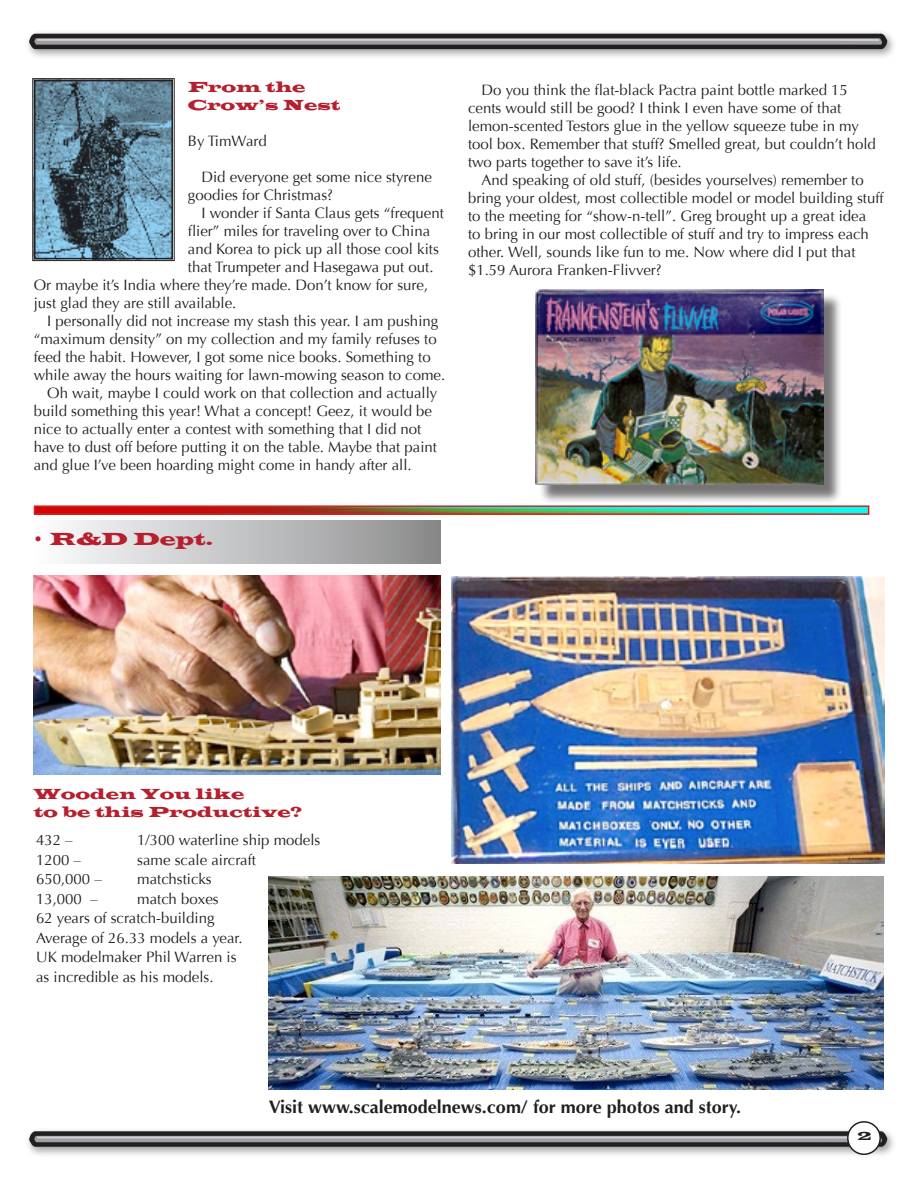
<style>
.page{position:relative;width:918px;height:1188px;background:#fff}
.page>*{position:absolute;margin:0;border:0;box-sizing:border-box;transform-origin:0 0}
.t1{font:700 18px "Optima";color:#231f20}
.t2{font:18px "Latin Wide";color:#b61f2d}
.t3{font:15px/18px "Optima";color:#231f20}
.t4{font:15px/18px "Latin Wide";color:#b61f2d}
.t5{font:12px "Latin Wide";color:#231f20}
</style>
<div class="page">
<div style="left:34px;top:521px;width:407px;height:43px;background:linear-gradient(to right,#fdfeff,#8b8b8c)"></div>
<img style="left:34px;top:576px;width:407px;height:199px">
<div style="left:24px;top:1127px;width:873px;height:31px;background:#231f20;opacity:.45"></div>
<div style="left:29px;top:1131px;width:858px;height:16px;background:linear-gradient(to right,#272324,#272324);border-radius:6px"></div>
<svg style="left:34px;top:1136px;width:848px;height:6px;background:#acadb0"></svg>
<div style="left:24px;top:29px;width:873px;height:31px;background:#231f20;opacity:.45"></div>
<div style="left:29px;top:34px;width:858px;height:15px;background:#231f20;border-radius:6px"></div>
<svg style="left:34px;top:38px;width:848px;height:7px;background:#9fa0a2"></svg>
<svg style="left:32px;top:78px;width:143px;height:183px;background:#5c7d90"></svg>
<div style="left:34px;top:80px;width:139px;height:179px;border:2px solid #231f20"></div>
<img style="left:37px;top:508px;width:829px;height:4px">
<div style="left:34px;top:505px;width:835px;height:10px;border:2px solid #d1232a"></div>
<div style="left:848px;top:1122px;width:32px;height:32px;background:#fff;border-radius:50%"></div>
<div style="left:847px;top:1121px;width:34px;height:34px;border:2px solid #231f20;border-radius:50%"></div>
<div style="left:538px;top:292px;width:304px;height:211px;background:#231f20;opacity:.62"></div>
<img style="left:536px;top:289px;width:288px;height:196px">
<img style="left:269px;top:877px;width:615px;height:213px">
<img style="left:452px;top:576px;width:432px;height:288px">
<p class="t4" style="left:188px;top:77px;width:154px">From the<br>Crow’s Nest</p>
<p class="t3" style="left:188px;top:132px;width:80px">By TimWard</p>
<p class="t3" style="left:188px;top:168px;width:245px;text-indent:14px">Did everyone get some nice styrene goodies for Christmas?</p>
<p class="t3" style="left:201px;top:204px;width:244px">I wonder if Santa Claus gets “frequent</p>
<p class="t3" style="left:188px;top:222px;width:244px">flier” miles for traveling over to China</p>
<p class="t3" style="left:188px;top:240px;width:252px">and Korea to pick up all those cool kits</p>
<p class="t3" style="left:188px;top:258px;width:247px">that Trumpeter and Hasegawa put out.</p>
<p class="t3" style="left:34px;top:276px;width:396px">Or maybe it’s India where they’re made. Don’t know for sure,</p>
<p class="t3" style="left:34px;top:294px;width:204px">just glad they are still available.</p>
<p class="t3" style="left:34px;top:312px;width:413px;text-indent:14px">I personally did not increase my stash this year. I am pushing “maximum density” on my collection and my family refuses to feed the habit. However, I got some nice books. Something to while away the hours waiting for lawn-mowing season to come.</p>
<p class="t3" style="left:34px;top:384px;width:405px;text-indent:14px">Oh wait, maybe I could work on that collection and actually build something this year! What a concept! Geez, it would be nice to actually enter a contest with something that I did not have to dust off before putting it on the table. Maybe that paint and glue I’ve been hoarding might come in handy after all.</p>
<p class="t2" style="left:32px;top:527px;width:183px">• R&amp;D Dept.</p>
<p class="t3" style="left:468px;top:81px;width:409px;text-indent:14px">Do you think the flat-black Pactra paint bottle marked 15 cents would still be good? I think I even have some of that lemon-scented Testors glue in the yellow squeeze tube in my tool box. Remember that stuff? Smelled great, but couldn’t hold two parts together to save it’s life.</p>
<p class="t3" style="left:468px;top:171px;width:417px;text-indent:14px">And speaking of old stuff, (besides yourselves) remember to bring your oldest, most collectible model or model building stuff to the meeting for “show-n-tell”. Greg brought up a great idea<br>to bring in our most collectible of stuff and try to impress each other. Well, sounds like fun to me. Now where did I put that $1.59 Aurora Franken-Flivver?</p>
<p class="t4" style="left:34px;top:784px;width:270px">Wooden You like<br>to be this Productive?</p>
<p class="t3" style="left:36px;top:832px;width:38px">432 –</p>
<p class="t3" style="left:137px;top:832px;width:185px">1/300 waterline ship models</p>
<p class="t3" style="left:36px;top:851px;width:47px">1200 –</p>
<p class="t3" style="left:137px;top:851px;width:120px">same scale aircraft</p>
<p class="t3" style="left:36px;top:871px;width:67px">650,000 –</p>
<p class="t3" style="left:137px;top:871px;width:76px">matchsticks</p>
<p class="t3" style="left:36px;top:890px;width:63px">13,000 –</p>
<p class="t3" style="left:137px;top:890px;width:83px">match boxes</p>
<p class="t3" style="left:36px;top:910px;width:180px">62 years of scratch-building</p>
<p class="t3" style="left:36px;top:929px;width:208px">Average of 26.33 models a year.</p>
<p class="t3" style="left:36px;top:949px;width:202px">UK modelmaker Phil Warren is</p>
<p class="t3" style="left:36px;top:968px;width:179px">as incredible as his models.</p>
<p class="t1" style="left:269px;top:1096px;width:474px">Visit www.scalemodelnews.com/ for more photos and story.</p>
<p class="t5" style="left:857px;top:1128px;width:15px">2</p>
</div>
